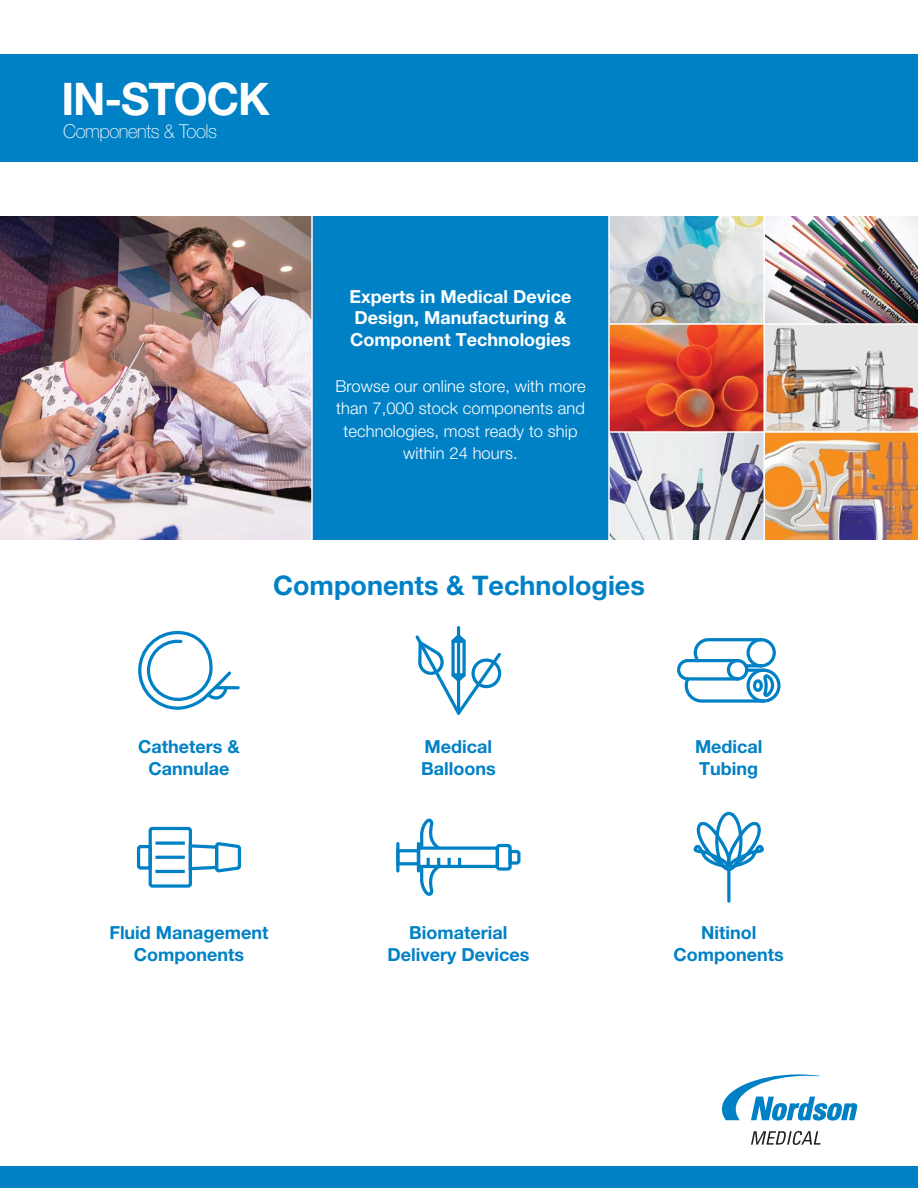
<style>
.page{position:relative;width:918px;height:1188px;background:#fff}
.page>*{position:absolute;margin:0;border:0;box-sizing:border-box;transform-origin:0 0}
.t1{font:700 45px "Helvetica Neue LT Std";letter-spacing:-.025em;color:#fff}
.t2{font:700 27px "Helvetica Neue LT Std";color:#0081c6}
.t3{font:100 19.2px "Helvetica Neue LT Std";letter-spacing:-.025em;color:#fff}
.t4{font:700 18px/21.6px "Helvetica Neue LT Std";color:#0081c6;text-align:center}
.t5{font:700 18px/21.6px "Helvetica Neue LT Std";color:#fff}
.t6{font:300 16.5px/22.5px "Helvetica Neue LT Std";letter-spacing:.005em;color:#fff;text-align:center}
</style>
<div class="page">
<img style="left:610px;top:216px;width:308px;height:324px">
<img style="left:0;top:216px;width:311px;height:324px">
<div style="left:312px;top:216px;width:297px;height:324px;background:#0081c6"></div>
<svg style="left:751px;top:1131px;width:70px;height:14px"></svg>
<svg style="left:722px;top:1074px;width:135px;height:47px"></svg>
<div style="left:0;top:54px;width:918px;height:108px;background:#0081c6"></div>
<div style="left:0;top:1166px;width:918px;height:22px;background:#0081c6"></div>
<svg style="left:512px;top:849px;width:9px;height:16px"></svg>
<div style="left:396px;top:849px;width:24px;height:16px;border:3px solid #0081c6"></div>
<div style="left:417px;top:846px;width:82px;height:22px;border:3px solid #0081c6"></div>
<div style="left:496px;top:844px;width:16px;height:27px;border:3px solid #0081c6;border-radius:2px"></div>
<hr style="left:417px;top:844px;width:3px;height:27px;background:#0081c6">
<hr style="left:396px;top:844px;width:3px;height:27px;background:#0081c6">
<svg style="left:458px;top:858px;width:3px;height:8px"></svg>
<svg style="left:418px;top:858px;width:33px;height:38px"></svg>
<svg style="left:418px;top:818px;width:25px;height:34px"></svg>
<div style="left:149px;top:827px;width:43px;height:61px;border:3px solid #0081c6;border-radius:2px"></div>
<svg style="left:136px;top:843px;width:17px;height:28px"></svg>
<svg style="left:188px;top:842px;width:53px;height:33px"></svg>
<hr style="left:155px;top:870px;width:30px;height:3px;background:#0081c6">
<svg style="left:155px;top:841px;width:30px;height:4px"></svg>
<hr style="left:155px;top:856px;width:30px;height:3px;background:#0081c6">
<svg style="left:693px;top:819px;width:71px;height:54px"></svg>
<hr style="left:727px;top:870px;width:3px;height:31px;background:#0081c6">
<div style="left:715px;top:812px;width:27px;height:59px;border:3px solid #0081c6;border-radius:50%"></div>
<hr style="left:215px;top:686px;width:23px;height:3px;background:#0081c6">
<svg style="left:138px;top:631px;width:95px;height:79px"></svg>
<svg style="left:677px;top:638px;width:104px;height:65px"></svg>
<hr style="left:747px;top:669px;width:17px;height:3px;background:#0081c6">
<hr style="left:457px;top:628px;width:3px;height:85px;background:#0081c6">
<svg style="left:415px;top:631px;width:87px;height:84px"></svg>
<hr style="left:609px;top:323px;width:309px;height:2px;background:#fff">
<hr style="left:608px;top:216px;width:2px;height:324px;background:#fff">
<hr style="left:311px;top:216px;width:2px;height:324px;background:#fff">
<hr style="left:609px;top:431px;width:309px;height:2px;background:#fff">
<hr style="left:764px;top:216px;width:1px;height:324px;background:#fff">
<h1 class="t1" style="left:61px;top:71px;width:210px">IN-STOCK</h1>
<p class="t3" style="left:63px;top:120px;width:155px">Components &amp; Tools</p>
<p class="t5" style="left:350px;top:285px;width:223px">Experts in Medical Device<br>Design, Manufacturing &amp;<br>Component Technologies</p>
<p class="t6" style="left:335px;top:374px;width:252px">Browse our online store, with more than 7,000 stock components and technologies, most ready to ship within 24 hours.</p>
<h2 class="t2" style="left:273px;top:568px;width:373px">Components &amp; Technologies</h2>
<p class="t4" style="left:138px;top:736px;width:103px">Catheters &amp;<br>Cannulae</p>
<p class="t4" style="left:695px;top:736px;width:69px;text-align:left">Medical<br>Tubing</p>
<p class="t4" style="left:421px;top:736px;width:76px;text-align:left">Medical<br>Balloons</p>
<p class="t4" style="left:109px;top:921px;width:161px">Fluid Management<br>Components</p>
<p class="t4" style="left:674px;top:921px;width:112px">Nitinol<br>Components</p>
<p class="t4" style="left:387px;top:921px;width:144px">Biomaterial<br>Delivery Devices</p>
</div>
